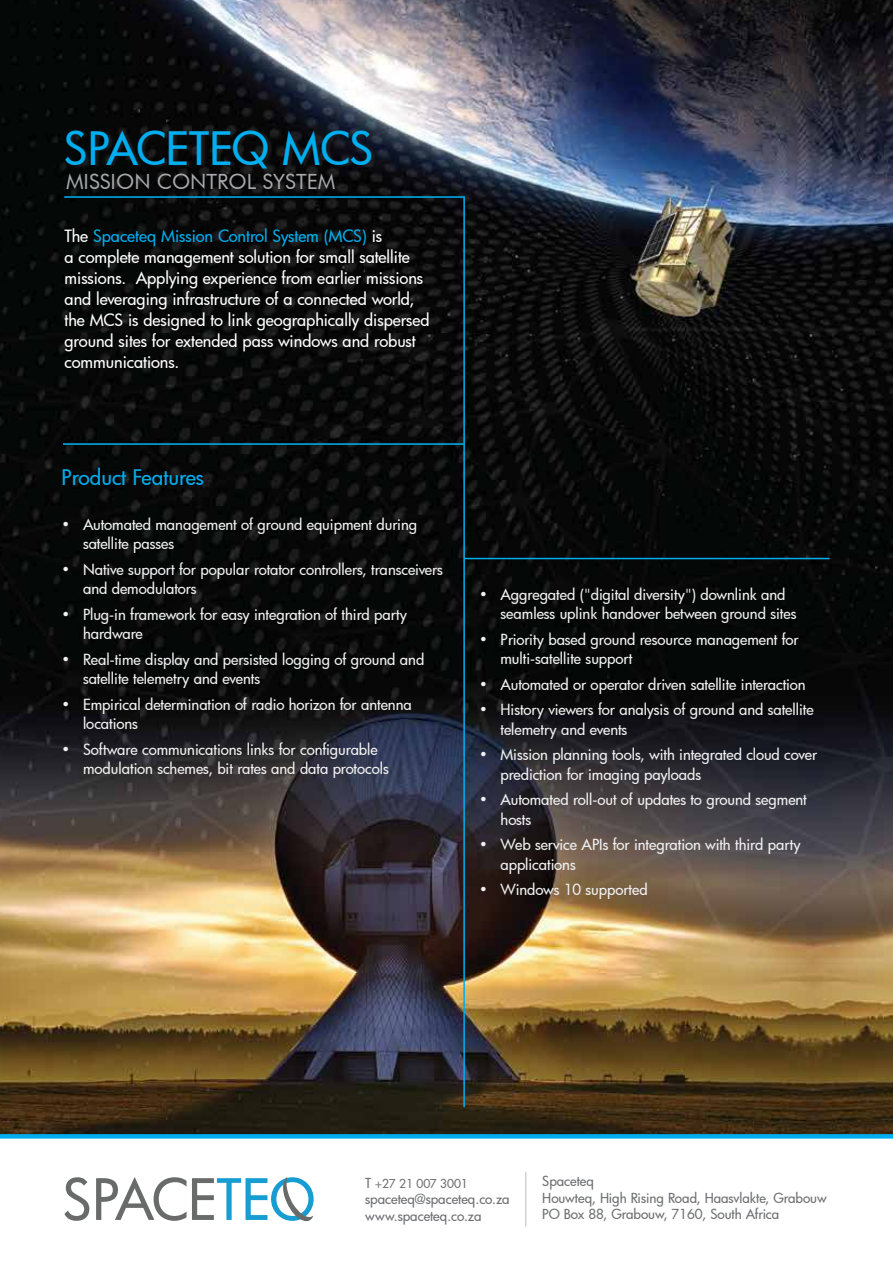
<style>
.page{position:relative;width:893px;height:1263px;background:#fff}
.page>*{position:absolute;margin:0;border:0;box-sizing:border-box;transform-origin:0 0}
.t1{font:500 55.35px "Futura";letter-spacing:-.01em;color:#696a6a}
.t2{font:500 45px "Futura";letter-spacing:-.01em;color:#00aeef}
.t3{font:21px "Futura BT";color:#a7a9ac}
.t4{font:500 21px "Futura";letter-spacing:-.005em;color:#00aeef}
.t5{font:500 16.5px/21px "Futura";letter-spacing:-.005em;color:#fff}
.t6{font:500 15px/19.5px "Futura";letter-spacing:-.005em;color:#f1f1f2}
.t7{font:500 13.5px/16.5px "Futura";letter-spacing:-.005em;color:#6d6e71}
.t8{font:500 12px "Futura";color:#6d6e71}
.s1{color:#00aeef}
.s2{color:#169dd2}
.s3{font-size:13.5px}
</style>
<div class="page">
<img style="left:0;top:0;width:893px;height:1134px">
<hr style="left:64px;top:196px;width:401px;height:2px;background:#00aeef">
<hr style="left:464px;top:558px;width:365px;height:1px;background:#00aeef">
<hr style="left:463px;top:197px;width:2px;height:910px;background:#00aeef">
<hr style="left:63px;top:443px;width:401px;height:2px;background:#00aeef">
<img style="left:64px;top:123px;width:772px;height:57px">
<svg style="left:283px;top:1177px;width:30px;height:45px"></svg>
<svg style="left:0;top:1134px;width:893px;height:4px;background:#01a9e8"></svg>
<hr style="left:525px;top:1172px;width:1px;height:54px;background:#d1d3d4">
<h2 class="t2" style="left:64px;top:118px;width:311px">SPACETEQ MCS</h2>
<h3 class="t3" style="left:66px;top:169px;width:271px">MISSION CONTROL SYSTEM</h3>
<p class="t5" style="left:64px;top:225px;width:367px">The <span class="s1">Spaceteq Mission Control System (MCS)</span> is<br>a complete management solution for small satellite missions. Applying experience from earlier missions and leveraging infrastructure of a connected world, the MCS is designed to link geographically dispersed ground sites for extended pass windows and robust communications.</p>
<h3 class="t4" style="left:62px;top:463px;width:144px">Product Features</h3>
<p class="t6" style="left:83px;top:514px;width:336px;text-indent:-22px">• Automated management of ground equipment during satellite passes</p>
<p class="t6" style="left:83px;top:559px;width:361px;text-indent:-22px">• Native support for popular rotator controllers, transceivers and demodulators</p>
<p class="t6" style="left:83px;top:604px;width:326px;text-indent:-21px">• Plug-in framework for easy integration of third party hardware</p>
<p class="t6" style="left:83px;top:649px;width:343px;text-indent:-22px">• Real-time display and persisted logging of ground and satellite telemetry and events</p>
<p class="t6" style="left:83px;top:694px;width:330px;text-indent:-21px">• Empirical determination of radio horizon for antenna locations</p>
<p class="t6" style="left:83px;top:739px;width:307px;text-indent:-22px">• Software communications links for configurable modulation schemes, bit rates and data protocols</p>
<p class="t6" style="left:501px;top:584px;width:297px;text-indent:-22px">• Aggregated ("digital diversity") downlink and seamless uplink handover between ground sites</p>
<p class="t6" style="left:501px;top:629px;width:300px;text-indent:-22px">• Priority based ground resource management for multi-satellite support</p>
<p class="t6" style="left:479px;top:674px;width:328px">• Automated or operator driven satellite interaction</p>
<p class="t6" style="left:501px;top:700px;width:315px;text-indent:-22px">• History viewers for analysis of ground and satellite telemetry and events</p>
<p class="t6" style="left:501px;top:745px;width:318px;text-indent:-22px">• Mission planning tools, with integrated cloud cover prediction for imaging payloads</p>
<p class="t6" style="left:501px;top:790px;width:308px;text-indent:-21px">• Automated roll-out of updates to ground segment hosts</p>
<p class="t6" style="left:501px;top:835px;width:302px;text-indent:-21px">• Web service APIs for integration with third party applications</p>
<p class="t6" style="left:479px;top:880px;width:170px">• Windows 10 supported</p>
<h1 class="t1" style="left:62px;top:1162px;width:254px">SPACE<span class="s2">TEO</span></h1>
<p class="t7" style="left:542px;top:1173px;width:286px">Spaceteq<br>Houwteq, High Rising Road, Haasvlakte, Grabouw<br>PO Box 88, Grabouw, 7160, South Africa</p>
<p class="t8" style="left:365px;top:1175px;width:104px"><span class="s3">T</span> +27 21 007 3001</p>
<p class="t7" style="left:365px;top:1190px;width:146px">spaceteq@spaceteq.co.za www.spaceteq.co.za</p>
</div>
